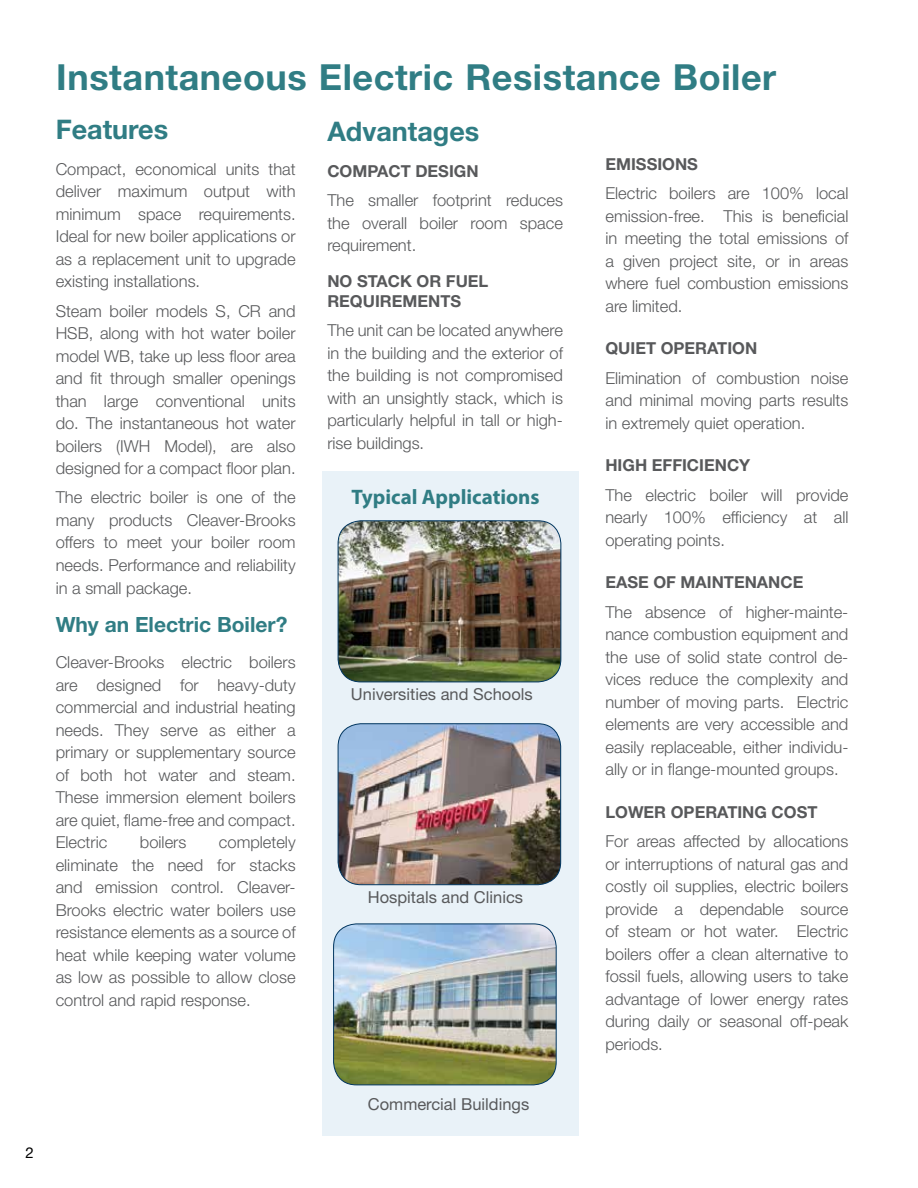
<style>
.page{position:relative;width:918px;height:1188px;background:#fff}
.page>*{position:absolute;margin:0;border:0;box-sizing:border-box;transform-origin:0 0}
.t1{font:700 36px "Helvetica Neue LT Std";letter-spacing:.015em;color:#307d84}
.t2{font:700 27px "Helvetica Neue LT Std";color:#307d84}
.t3{font:700 21px "Helvetica Neue LT Std";color:#307d84}
.t4{font:700 21px "Myriad Pro";color:#307d84}
.t5{font:300 16.5px/22.5px "Helvetica Neue LT Std";color:#58595b;text-align:justify}
.t6{font:700 16.5px/19.8px "Helvetica Neue LT Std";color:#58595b}
.t7{font:16.5px "Helvetica Neue LT Std";color:#58595b}
.t8{font:15px "Helvetica Neue LT Std";color:#000}
</style>
<div class="page">
<div style="left:322px;top:471px;width:257px;height:665px;background:#e9f2f8"></div>
<img style="left:338px;top:521px;width:223px;height:161px">
<div style="left:338px;top:520px;width:223px;height:162px;border:1px solid #00355f;border-radius:23px"></div>
<img style="left:338px;top:724px;width:223px;height:161px">
<div style="left:338px;top:723px;width:223px;height:162px;border:1px solid #00355f;border-radius:23px"></div>
<img style="left:334px;top:924px;width:222px;height:161px">
<div style="left:333px;top:924px;width:224px;height:161px;border:1px solid #00355f;border-radius:23px"></div>
<p class="t8" style="left:26px;top:1144px;width:10px">2</p>
<h1 class="t1" style="left:56px;top:55px;width:721px">Instantaneous Electric Resistance Boiler</h1>
<h2 class="t2" style="left:56px;top:113px;width:114px">Features</h2>
<p class="t5" style="left:56px;top:157px;width:241px">Compact, economical units that deliver maximum output with minimum space requirements.<br>Ideal for new boiler applications or as a replacement unit to upgrade existing installations.</p>
<p class="t5" style="left:56px;top:299px;width:241px">Steam boiler models S, CR and HSB, along with hot water boiler model WB, take up less floor area and fit through smaller openings than large conventional units do. The instantaneous hot water boilers (IWH Model), are also designed for a compact floor plan.</p>
<p class="t5" style="left:56px;top:486px;width:241px">The electric boiler is one of the many products Cleaver-Brooks offers to meet your boiler room needs. Performance and reliability in a small package.</p>
<p class="t3" style="left:56px;top:612px;width:233px">Why an Electric Boiler?</p>
<p class="t5" style="left:56px;top:651px;width:241px">Cleaver-Brooks electric boilers are designed for heavy-duty commercial and industrial heating needs. They serve as either a primary or supplementary source of both hot water and steam.<br>These immersion element boilers are quiet, flame-free and compact.<br>Electric</p>
<p class="t5" style="left:56px;top:831px;width:241px;text-indent:163px">completely eliminate the need for stacks and emission control. Cleaver-Brooks electric water boilers use resistance elements as a source of heat while keeping water volume as low as possible to allow close control and rapid response.</p>
<p class="t5" style="left:140px;top:831px;width:48px">boilers</p>
<h2 class="t2" style="left:327px;top:114px;width:154px">Advantages</h2>
<p class="t6" style="left:327px;top:161px;width:153px">COMPACT DESIGN</p>
<p class="t5" style="left:327px;top:189px;width:237px">The smaller footprint reduces the overall boiler room space requirement.</p>
<p class="t6" style="left:327px;top:271px;width:163px">NO STACK OR FUEL<br>REQUIREMENTS</p>
<p class="t5" style="left:327px;top:319px;width:237px">The unit can be located anywhere in the building and the exterior of the building is not compromised with an unsightly stack, which is particularly helpful in tall or high&shy;rise buildings.</p>
<p class="t4" style="left:352px;top:483px;width:190px">Typical Applications</p>
<p class="t7" style="left:351px;top:684px;width:183px">Universities and Schools</p>
<p class="t7" style="left:368px;top:888px;width:157px">Hospitals and Clinics</p>
<p class="t7" style="left:368px;top:1094px;width:163px">Commercial Buildings</p>
<p class="t6" style="left:605px;top:154px;width:94px">EMISSIONS</p>
<p class="t5" style="left:605px;top:182px;width:245px">Electric boilers are 100% local emission-free. This is beneficial in meeting the total emissions of a given project site, or in areas where fuel combustion emissions are limited.</p>
<p class="t6" style="left:605px;top:338px;width:153px">QUIET OPERATION</p>
<p class="t5" style="left:605px;top:366px;width:245px">Elimination of combustion noise and minimal moving parts results in extremely quiet operation.</p>
<p class="t6" style="left:605px;top:455px;width:146px">HIGH EFFICIENCY</p>
<p class="t5" style="left:605px;top:483px;width:245px">The electric boiler will provide nearly 100% efficiency at all operating points.</p>
<p class="t6" style="left:605px;top:572px;width:199px">EASE OF MAINTENANCE</p>
<p class="t5" style="left:605px;top:600px;width:245px">The absence of higher-mainte&shy;nance combustion equipment and the use of solid state control de&shy;vices reduce the complexity and number of moving parts. Electric elements are very accessible and easily replaceable, either individu&shy;ally or in flange-mounted groups.</p>
<p class="t6" style="left:605px;top:802px;width:214px">LOWER OPERATING COST</p>
<p class="t5" style="left:605px;top:830px;width:245px">For areas affected by allocations or interruptions of natural gas and costly oil supplies, electric boilers provide a dependable source of steam or hot water. Electric boilers offer a clean alternative to fossil fuels, allowing users to take advantage of lower energy rates during daily or seasonal off-peak periods.</p>
</div>
